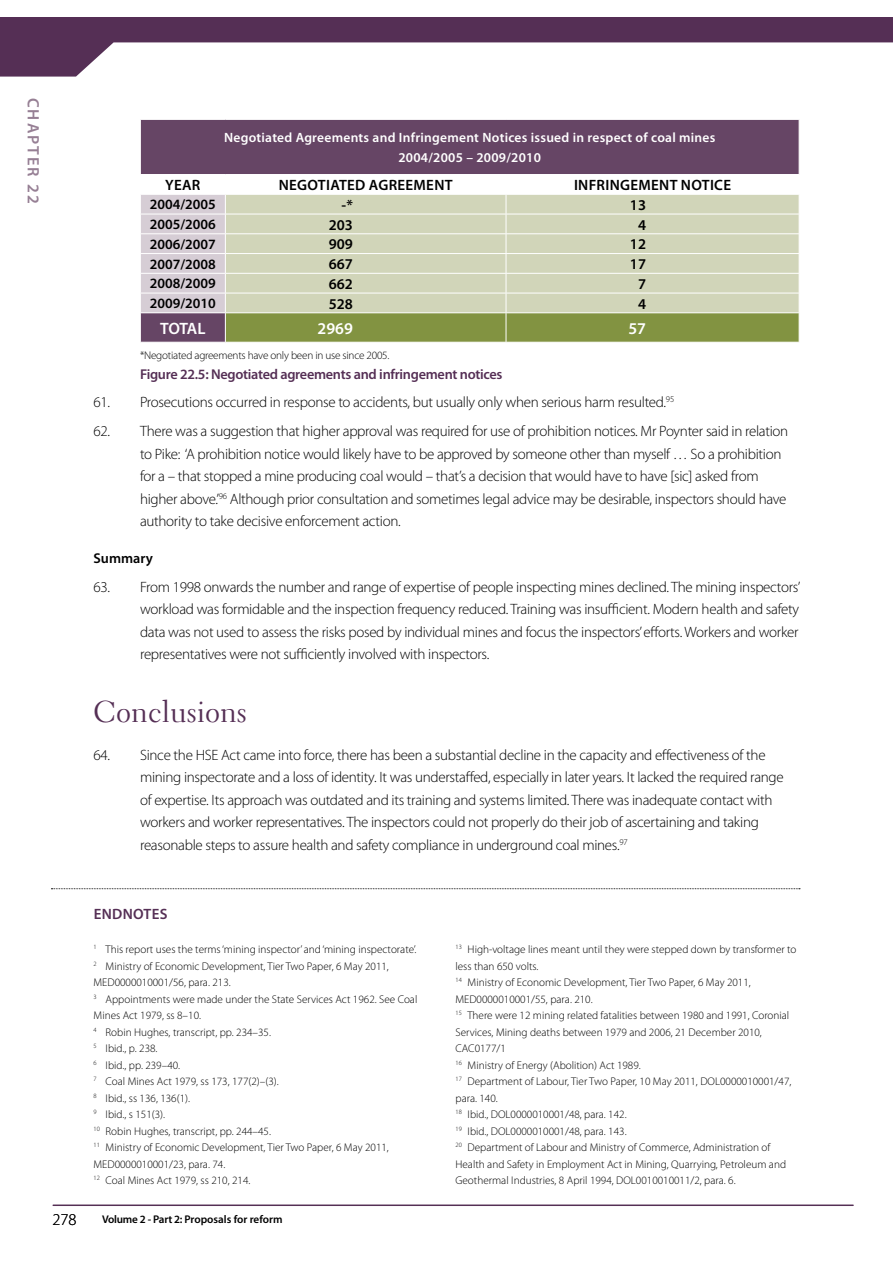
<style>
.page{position:relative;width:893px;height:1263px;background:#fff}
.page>*{position:absolute;margin:0;border:0;box-sizing:border-box;transform-origin:0 0}
.t1{font:30px "Electra LH";color:#552f55}
.t2{font:600 16.5px "Myriad Pro";color:#fff}
.t3{font:600 16.5px "Myriad Pro";letter-spacing:.12em;color:#967f94}
.t4{font:300 16.5px "Myriad Pro";color:#000}
.t5{font:300 15px/22.5px "Myriad Pro";letter-spacing:-.02em;color:#000}
.t6{font:600 15px "Myriad Pro";color:#000}
.t7{font:600 15px "Myriad Pro";letter-spacing:.02em;color:#552f55}
.t8{font:600 14.25px "Myriad Pro";color:#000}
.t9{font:600 14.25px "Myriad Pro";letter-spacing:-.02em;color:#552f55}
.t10{font:600 13.5px/19.5px "Myriad Pro";letter-spacing:.02em;color:#fff;text-align:center}
.t11{font:300 11.1px/16.5px "Myriad Pro";color:#000}
.t12{font:300 11.1px "Myriad Pro";letter-spacing:-.02em;color:#000}
.t13{font:600 11.1px "Myriad Pro";letter-spacing:-.01em;color:#000}
</style>
<div class="page">
<hr style="left:53px;top:1204px;width:800px;height:2px;background:#552f55">
<svg style="left:0;top:17px;width:893px;height:60px"></svg>
<svg style="left:51px;top:888px;width:749px;height:1px"></svg>
<div style="left:141px;top:120px;width:658px;height:54px;background:#664565"></div>
<svg style="left:140px;top:195px;width:660px;height:147px;background:#c1c5a6"></svg>
<hr style="left:140px;top:214px;width:85px;height:1px;background:#fff">
<hr style="left:225px;top:214px;width:281px;height:1px;background:#fff">
<hr style="left:506px;top:214px;width:293px;height:1px;background:#fff">
<hr style="left:140px;top:233px;width:85px;height:1px;background:#fff">
<hr style="left:225px;top:233px;width:281px;height:1px;background:#fff">
<hr style="left:506px;top:233px;width:293px;height:1px;background:#fff">
<hr style="left:140px;top:253px;width:85px;height:1px;background:#fff">
<hr style="left:225px;top:253px;width:281px;height:1px;background:#fff">
<hr style="left:506px;top:253px;width:293px;height:1px;background:#fff">
<hr style="left:140px;top:273px;width:85px;height:1px;background:#fff">
<hr style="left:225px;top:273px;width:281px;height:1px;background:#fff">
<hr style="left:506px;top:273px;width:293px;height:1px;background:#fff">
<hr style="left:140px;top:293px;width:85px;height:1px;background:#fff">
<hr style="left:225px;top:293px;width:281px;height:1px;background:#fff">
<hr style="left:506px;top:293px;width:293px;height:1px;background:#fff">
<hr style="left:140px;top:312px;width:85px;height:1px;background:#fff">
<hr style="left:225px;top:312px;width:281px;height:1px;background:#fff">
<hr style="left:506px;top:312px;width:293px;height:1px;background:#fff">
<p class="t3" style="left:42px;top:98px;width:107px;rotate:90deg">CHAPTER 22</p>
<p class="t10" style="left:224px;top:128px;width:493px">Negotiated Agreements and Infringement Notices issued in respect of coal mines<br>2004/2005 – 2009/2010</p>
<p class="t6" style="left:165px;top:177px;width:19px">Year</p>
<p class="t6" style="left:279px;top:177px;width:10px">Negotiate</p>
<p class="t6" style="left:355px;top:177px;width:24px">d agreeme</p>
<p class="t6" style="left:434px;top:177px;width:17px">nt</p>
<p class="t6" style="left:574px;top:177px;width:57px">Infringeme</p>
<p class="t6" style="left:659px;top:177px;width:41px">nt notice</p>
<p class="t8" style="left:150px;top:197px;width:67px">2004/2005</p>
<p class="t6" style="left:342px;top:196px;width:13px">-*</p>
<p class="t6" style="left:630px;top:196px;width:18px">13</p>
<p class="t8" style="left:150px;top:216px;width:67px">2005/2006</p>
<p class="t6" style="left:329px;top:216px;width:26px">203</p>
<p class="t6" style="left:638px;top:216px;width:10px">4</p>
<p class="t8" style="left:150px;top:236px;width:67px">2006/2007</p>
<p class="t6" style="left:329px;top:236px;width:26px">909</p>
<p class="t6" style="left:630px;top:236px;width:18px">12</p>
<p class="t8" style="left:150px;top:256px;width:67px">2007/2008</p>
<p class="t6" style="left:329px;top:256px;width:26px">667</p>
<p class="t6" style="left:630px;top:256px;width:18px">17</p>
<p class="t8" style="left:150px;top:276px;width:67px">2008/2009</p>
<p class="t6" style="left:329px;top:275px;width:26px">662</p>
<p class="t6" style="left:638px;top:275px;width:10px">7</p>
<p class="t8" style="left:150px;top:295px;width:67px">2009/2010</p>
<p class="t6" style="left:329px;top:295px;width:26px">528</p>
<p class="t6" style="left:638px;top:295px;width:10px">4</p>
<p class="t2" style="left:160px;top:319px;width:47px">TOTAL</p>
<p class="t2" style="left:318px;top:319px;width:37px">2969</p>
<p class="t2" style="left:628px;top:319px;width:19px">57</p>
<p class="t12" style="left:140px;top:349px;width:251px">*Negotiated agreements have only been in use since 2005.</p>
<p class="t9" style="left:140px;top:366px;width:364px">Figure 22.5: Negotiated agreements and infringement notices</p>
<p class="t5" style="left:94px;top:391px;width:582px">61. Prosecutions occurred in response to accidents, but usually only when serious harm resulted.<sup>95</sup></p>
<p class="t5" style="left:140px;top:420px;width:650px;text-indent:-46px">62. There was a suggestion that higher approval was required for use of prohibition notices. Mr Poynter said in relation to Pike: ‘A prohibition notice would likely have to be approved by someone other than myself … So a prohibition for a – that stopped a mine producing coal would – that’s a decision that would have to have [sic] asked from higher above.’<sup>96</sup> Although prior consultation and sometimes legal advice may be desirable, inspectors should have authority to take decisive enforcement action.</p>
<p class="t8" style="left:94px;top:550px;width:61px">Summary</p>
<p class="t5" style="left:140px;top:576px;width:662px;text-indent:-46px">63. From 1998 onwards the number and range of expertise of people inspecting mines declined. The mining inspectors’ workload was formidable and the inspection frequency reduced. Training was insufficient. Modern health and safety data was not used to assess the risks posed by individual mines and focus the inspectors’ efforts. Workers and worker representatives were not sufficiently involved with inspectors.</p>
<h1 class="t1" style="left:94px;top:693px;width:155px">Conclusions</h1>
<p class="t5" style="left:140px;top:744px;width:645px;text-indent:-46px">64. Since the HSE Act came into force, there has been a substantial decline in the capacity and effectiveness of the mining inspectorate and a loss of identity. It was understaffed, especially in later years. It lacked the required range of expertise. Its approach was outdated and its training and systems limited. There was inadequate contact with workers and worker representatives. The inspectors could not properly do their job of ascertaining and taking reasonable steps to assure health and safety compliance in underground coal mines.<sup>97</sup></p>
<p class="t7" style="left:94px;top:905px;width:75px">Endnotes</p>
<p class="t11" style="left:94px;top:941px;width:325px"><sup>1</sup> This report uses the terms ‘mining inspector’ and ‘mining inspectorate’.<br><sup>2</sup> Ministry of Economic Development, Tier Two Paper, 6 May 2011, MED0000010001/56, para. 213.<br><sup>3</sup> Appointments were made under the State Services Act 1962. See Coal Mines Act 1979, ss 8–10.<br><sup>4</sup> Robin Hughes, transcript, pp. 234–35.<br><sup>5</sup> Ibid., p. 238.<br><sup>6</sup> Ibid., pp. 239–40.<br><sup>7</sup> Coal Mines Act 1979, ss 173, 177(2)–(3).<br><sup>8</sup> Ibid., ss 136, 136(1).<br><sup>9</sup> Ibid., s 151(3).<br><sup>10</sup> Robin Hughes, transcript, pp. 244–45.<br><sup>11</sup> Ministry of Economic Development, Tier Two Paper, 6 May 2011, MED0000010001/23, para. 74.<br><sup>12</sup> Coal Mines Act 1979, ss 210, 214.</p>
<p class="t11" style="left:455px;top:941px;width:343px"><sup>13</sup> High-voltage lines meant until they were stepped down by transformer to less than 650 volts.<br><sup>14</sup> Ministry of Economic Development, Tier Two Paper, 6 May 2011, MED0000010001/55, para. 210.<br><sup>15</sup> There were 12 mining related fatalities between 1980 and 1991, Coronial Services, Mining deaths between 1979 and 2006, 21 December 2010, CAC0177/1<br><sup>16</sup> Ministry of Energy (Abolition) Act 1989.<br><sup>17</sup> Department of Labour, Tier Two Paper, 10 May 2011, DOL0000010001/47, para. 140.<br><sup>18</sup> Ibid., DOL0000010001/48, para. 142.<br><sup>19</sup> Ibid., DOL0000010001/48, para. 143.<br><sup>20</sup> Department of Labour and Ministry of Commerce, Administration of Health and Safety in Employment Act in Mining, Quarrying, Petroleum and Geothermal Industries, 8 April 1994, DOL0010010011/2, para. 6.</p>
<p class="t4" style="left:52px;top:1211px;width:26px">278</p>
<p class="t13" style="left:102px;top:1213px;width:182px">Volume 2 - Part 2: Proposals for reform</p>
</div>
